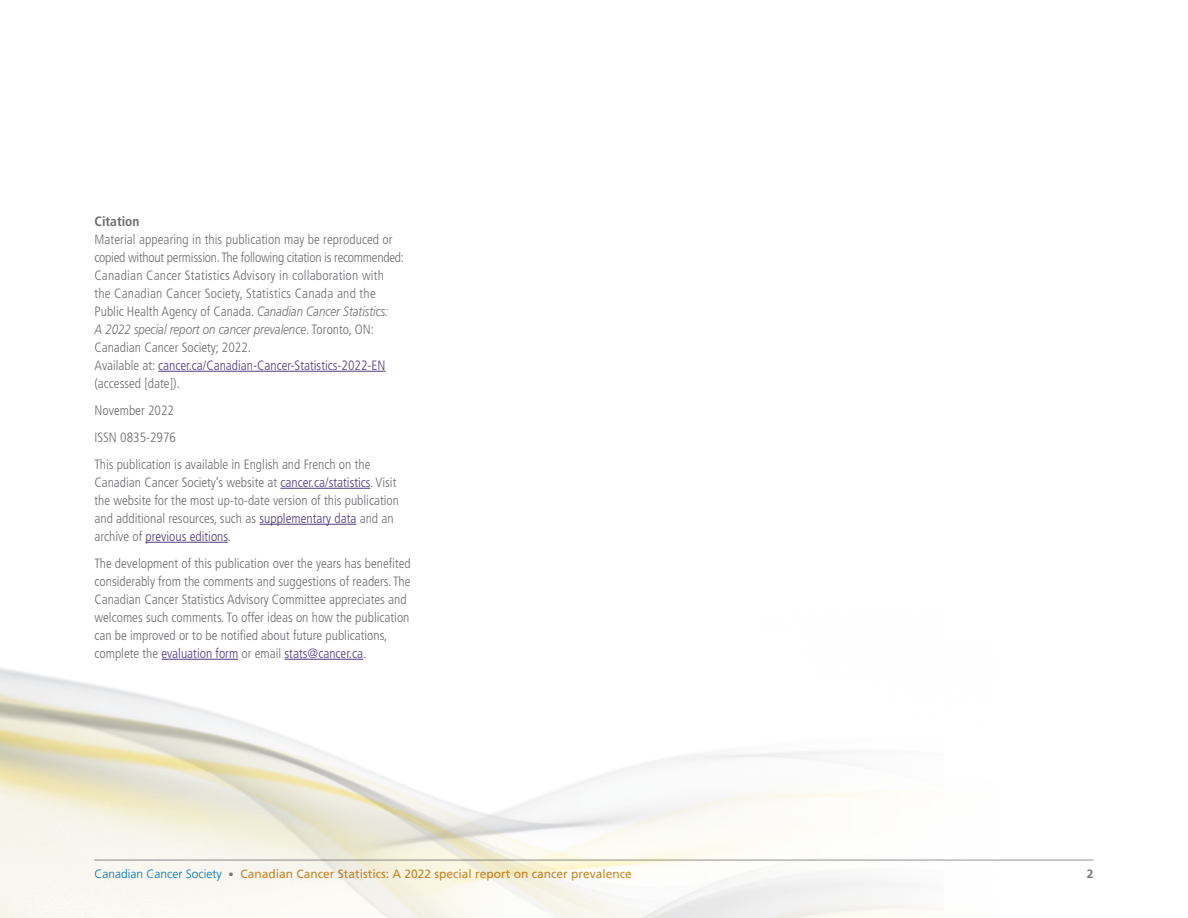
<style>
.page{position:relative;width:1188px;height:918px;background:#fff}
.page>*{position:absolute;margin:0;border:0;box-sizing:border-box;transform-origin:0 0}
.Citation_T1{font:300 condensed 13.5px/18px "Frutiger LT Std";color:#6c6d70}
.Citation_H1{font:700 condensed 13.5px "Frutiger LT Std";color:#6c6d70}
.t1{font:12px "Frutiger LT Std";color:#cf8b2b}
.t2{font:700 12px "Frutiger LT Std";color:#76787b}
.s1{font-style:italic;font-stretch:normal}
.s2{color:#4e3b81}
.s3{font-weight:300;color:#0079c2}
.s4{font-weight:300;font-size:10.5px;color:#76787b}
</style>
<div class="page">
<hr style="left:94px;top:860px;width:1000px;height:1px;background:#939598">
<img style="left:0;top:658px;width:943px;height:260px">
<hr style="left:158px;top:371px;width:228px;height:1px;background:#4e3b81">
<hr style="left:280px;top:488px;width:90px;height:1px;background:#4e3b81">
<hr style="left:259px;top:524px;width:97px;height:1px;background:#4e3b81">
<hr style="left:146px;top:542px;width:82px;height:1px;background:#4e3b81">
<hr style="left:162px;top:659px;width:76px;height:1px;background:#4e3b81">
<hr style="left:285px;top:659px;width:78px;height:1px;background:#4e3b81">
<p class="Citation_H1" style="left:94px;top:213px;width:47px">Citation</p>
<p class="Citation_T1" style="left:94px;top:230px;width:311px">Material appearing in this publication may be reproduced or copied without permission. The following citation is recommended:<br>Canadian Cancer Statistics Advisory in collaboration with<br>the Canadian Cancer Society, Statistics Canada and the Public Health Agency of Canada. <span class="s1">Canadian Cancer Statistics:<br>A 2022 special report on cancer prevalence</span>. Toronto, ON:<br>Canadian Cancer Society; 2022.<br>Available at: <span class="s2">cancer.ca/Canadian-Cancer-Statistics-2022-EN </span>(accessed [date]).</p>
<p class="Citation_T1" style="left:94px;top:401px;width:81px">November 2022</p>
<p class="Citation_T1" style="left:94px;top:428px;width:83px">ISSN 0835-2976</p>
<p class="Citation_T1" style="left:94px;top:455px;width:306px">This publication is available in English and French on the Canadian Cancer Society’s website at <span class="s2">cancer.ca/statistics</span>. Visit the website for the most up-to-date version of this publication and additional resources, such as <span class="s2">supplementary data</span> and an archive of <span class="s2">previous editions</span>.</p>
<p class="Citation_T1" style="left:94px;top:554px;width:318px">The development of this publication over the years has benefited considerably from the comments and suggestions of readers. The Canadian Cancer Statistics Advisory Committee appreciates and welcomes such comments. To offer ideas on how the publication can be improved or to be notified about future publications, complete the <span class="s2">evaluation form</span> or email <span class="s2">stats@cancer.ca</span>.</p>
<p class="t1" style="left:94px;top:867px;width:539px"><span class="s3">Canadian Cancer Society</span> <span class="s4">•</span> Canadian Cancer Statistics: A 2022 special report on cancer prevalence</p>
<p class="t2" style="left:1087px;top:866px;width:8px">2</p>
</div>
